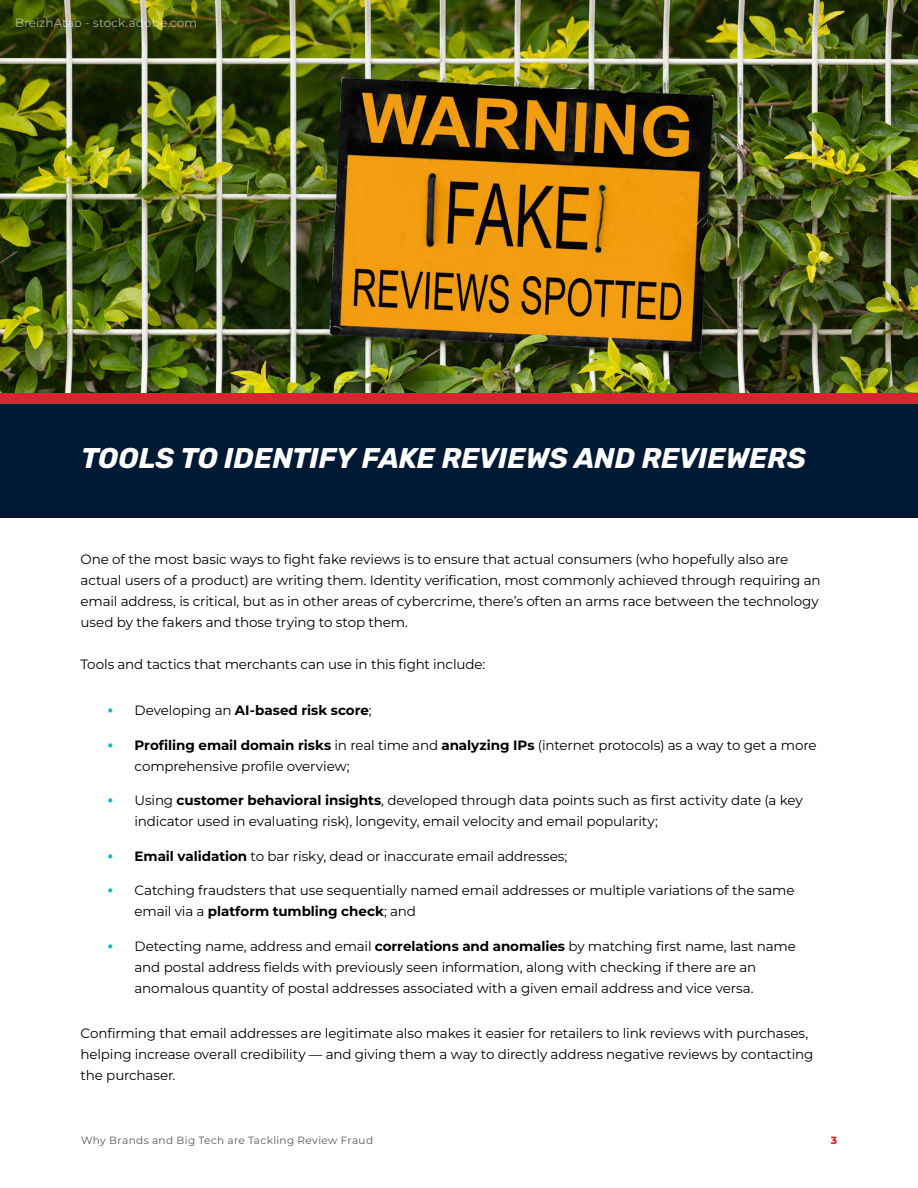
<style>
.page{position:relative;width:918px;height:1188px;background:#fff}
.page>*{position:absolute;margin:0;border:0;box-sizing:border-box;transform-origin:0 0}
.t1{font:italic 700 28.5px "Rubik";color:#fff}
.t2{font:13.5px/21px "Montserrat";letter-spacing:-.01em;color:#000}
.t3{font:700 13.5px "Montserrat";color:#000}
.t4{font:12px "Montserrat";letter-spacing:.005em;color:#fff}
.t5{font:10.5px "Montserrat";letter-spacing:.035em;color:#58595b}
.t6{font:800 10.5px "Montserrat";color:#d52a2f}
.s1{font-size:16.5px;color:#16bac5}
.s2{font-weight:400}
.s3{font-weight:700;font-size:16.5px;color:#16bac5}
.s4{font-weight:700}
</style>
<div class="page">
<img style="left:0;top:0;width:918px;height:393px">
<div style="left:0;top:403px;width:918px;height:115px;background:#001a36"></div>
<div style="left:0;top:393px;width:918px;height:10px;background:#d62630"></div>
<p class="t4" style="left:15px;top:14px;width:184px">BreizhAtao - stock.adobe.com</p>
<h1 class="t1" style="left:81px;top:443px;width:726px">TOOLS TO IDENTIFY FAKE REVIEWS AND REVIEWERS</h1>
<p class="t2" style="left:81px;top:548px;width:742px">One of the most basic ways to fight fake reviews is to ensure that actual consumers (who hopefully also are actual users of a product) are writing them. Identity verification, most commonly achieved through requiring an email address, is critical, but as in other areas of cybercrime, there’s often an arms race between the technology used by the fakers and those trying to stop them.</p>
<p class="t2" style="left:81px;top:653px;width:406px">Tools and tactics that merchants can use in this fight include:</p>
<p class="t3" style="left:108px;top:701px;width:265px"><span class="s1">•</span> <span class="s2">Developing an</span> AI-based risk score<span class="s2">;</span></p>
<p class="t2" style="left:135px;top:734px;width:684px;text-indent:-27px"><span class="s3">•</span> <span class="s4">Profiling email domain risks</span> in real time and <span class="s4">analyzing IPs</span> (internet protocols) as a way to get a more comprehensive profile overview;</p>
<p class="t2" style="left:135px;top:789px;width:670px;text-indent:-27px"><span class="s3">•</span> Using <span class="s4">customer behavioral insights</span>, developed through data points such as first activity date (a key indicator used in evaluating risk), longevity, email velocity and email popularity;</p>
<p class="t2" style="left:108px;top:845px;width:461px"><span class="s3">•</span> <span class="s4">Email validation</span> to bar risky, dead or inaccurate email addresses;</p>
<p class="t2" style="left:135px;top:879px;width:661px;text-indent:-27px"><span class="s3">•</span> Catching fraudsters that use sequentially named email addresses or multiple variations of the same email via a <span class="s4">platform tumbling check</span>; and</p>
<p class="t2" style="left:135px;top:935px;width:663px;text-indent:-27px"><span class="s3">•</span> Detecting name, address and email <span class="s4">correlations and anomalies</span> by matching first name, last name and postal address fields with previously seen information, along with checking if there are an anomalous quantity of postal addresses associated with a given email address and vice versa.</p>
<p class="t2" style="left:81px;top:1022px;width:734px">Confirming that email addresses are legitimate also makes it easier for retailers to link reviews with purchases, helping increase overall credibility — and giving them a way to directly address negative reviews by contacting the purchaser.</p>
<p class="t5" style="left:81px;top:1133px;width:294px">Why Brands and Big Tech are Tackling Review Fraud</p>
<p class="t6" style="left:831px;top:1133px;width:8px">3</p>
</div>
